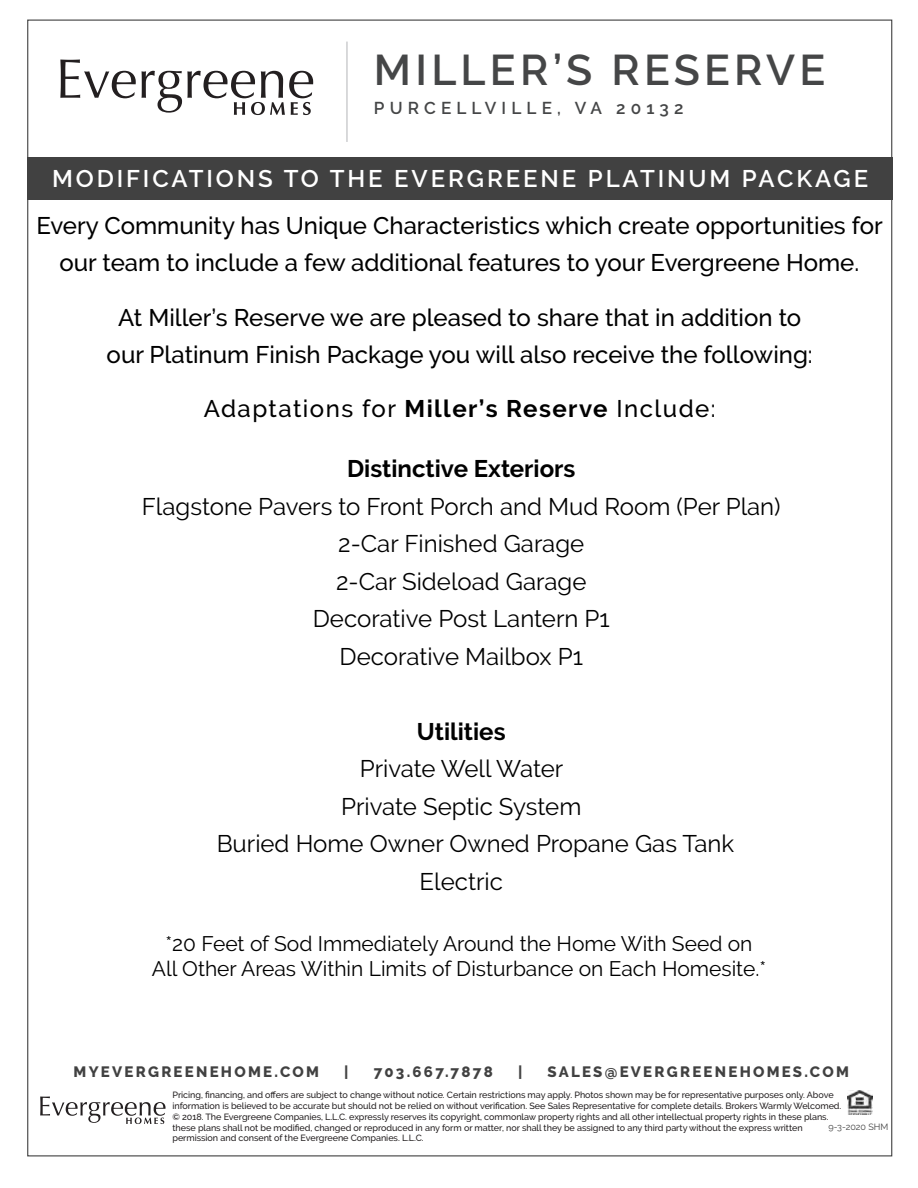
<style>
.page{position:relative;width:918px;height:1188px;background:#fff}
.page>*{position:absolute;margin:0;border:0;box-sizing:border-box;transform-origin:0 0}
.t1{font:600 42.9px "Raleway";letter-spacing:.1em;color:#454647}
.t2{font:500 24px/37.5px "Raleway";color:#000;text-align:center}
.t3{font:24px/37.5px "Raleway";color:#000;text-align:center}
.t4{font:600 24px "Raleway";letter-spacing:.12em;color:#fff}
.t5{font:500 24px "Raleway";letter-spacing:.06em;color:#000}
.t6{font:700 24px "Raleway";color:#000}
.t7{font:21px/25.2px "Raleway";color:#000;text-align:center}
.t8{font:600 17.1px "Raleway";letter-spacing:.3em;color:#454647}
.t9{font:800 15px "Raleway";letter-spacing:.15em;color:#414141}
.t10{font:500 9px/10.8px "Raleway";letter-spacing:-.005em;color:#231f20}
.t11{font:9px "Raleway";color:#414141}
.s1{font-weight:700}
</style>
<div class="page">
<div style="left:28px;top:158px;width:865px;height:42px;background:#414141"></div>
<hr style="left:346px;top:42px;width:2px;height:100px;background:#bebfc2">
<svg style="left:60px;top:60px;width:76px;height:38px"></svg>
<svg style="left:142px;top:71px;width:171px;height:44px"></svg>
<img style="left:847px;top:1091px;width:25px;height:24px">
<svg style="left:40px;top:1097px;width:126px;height:27px"></svg>
<h1 class="t1" style="left:374px;top:45px;width:453px">MILLER’S RESERVE</h1>
<h3 class="t8" style="left:374px;top:98px;width:311px">PURCELLVILLE, VA 20132</h3>
<h2 class="t4" style="left:52px;top:165px;width:818px">MODIFICATIONS TO THE EVERGREENE PLATINUM PACKAGE</h2>
<h2 class="t2" style="left:36px;top:207px;width:848px">Every Community has Unique Characteristics which create opportunities for our team to include a few additional features to your Evergreene Home.</h2>
<h2 class="t2" style="left:107px;top:298px;width:708px">At Miller’s Reserve we are pleased to share that in addition to our Platinum Finish Package you will also receive the following:</h2>
<h2 class="t5" style="left:204px;top:395px;width:513px">Adaptations for <span class="s1">Miller’s Reserve</span> Include:</h2>
<h2 class="t6" style="left:347px;top:455px;width:230px">Distinctive Exteriors</h2>
<h2 class="t3" style="left:142px;top:488px;width:640px">Flagstone Pavers to Front Porch and Mud Room (Per Plan)<br>2-Car Finished Garage<br>2-Car Sideload Garage<br>Decorative Post Lantern P1<br>Decorative Mailbox P1</h2>
<h2 class="t6" style="left:417px;top:718px;width:90px">Utilities</h2>
<h2 class="t3" style="left:360px;top:750px;width:205px">Private Well Water</h2>
<h2 class="t3" style="left:341px;top:787px;width:242px">Private Septic System</h2>
<h2 class="t3" style="left:217px;top:825px;width:519px">Buried Home Owner Owned Propane Gas Tank</h2>
<h2 class="t3" style="left:420px;top:863px;width:85px">Electric</h2>
<h3 class="t7" style="left:152px;top:931px;width:616px">*20 Feet of Sod Immediately Around the Home With Seed on<br>All Other Areas Within Limits of Disturbance on Each Homesite.*</h3>
<h3 class="t9" style="left:74px;top:1063px;width:247px">MYEVERGREENEHOME.COM</h3>
<h3 class="t9" style="left:344px;top:1063px;width:6px">|</h3>
<h3 class="t9" style="left:374px;top:1063px;width:120px">703.667.7878</h3>
<h3 class="t9" style="left:518px;top:1063px;width:6px">|</h3>
<h3 class="t9" style="left:548px;top:1063px;width:303px">SALES@EVERGREENEHOMES.COM</h3>
<p class="t10" style="left:172px;top:1090px;width:670px">Pricing, financing, and offers are subject to change without notice. Certain restrictions may apply. Photos shown may be for representative purposes only. Above information is believed to be accurate but should not be relied on without verification. See Sales Representative for complete details. Brokers Warmly Welcomed. © 2018. The Evergreene Companies, L.L.C. expressly reserves its copyright, commonlaw property rights and all other intellectual property rights in these plans. these plans shall not be modified, changed or reproduced in any form or matter, nor shall they be assigned to any third party without the express written permission and consent of the Evergreene Companies. L.L.C.</p>
<p class="t11" style="left:829px;top:1122px;width:61px">9-3-2020 SHM</p>
</div>
